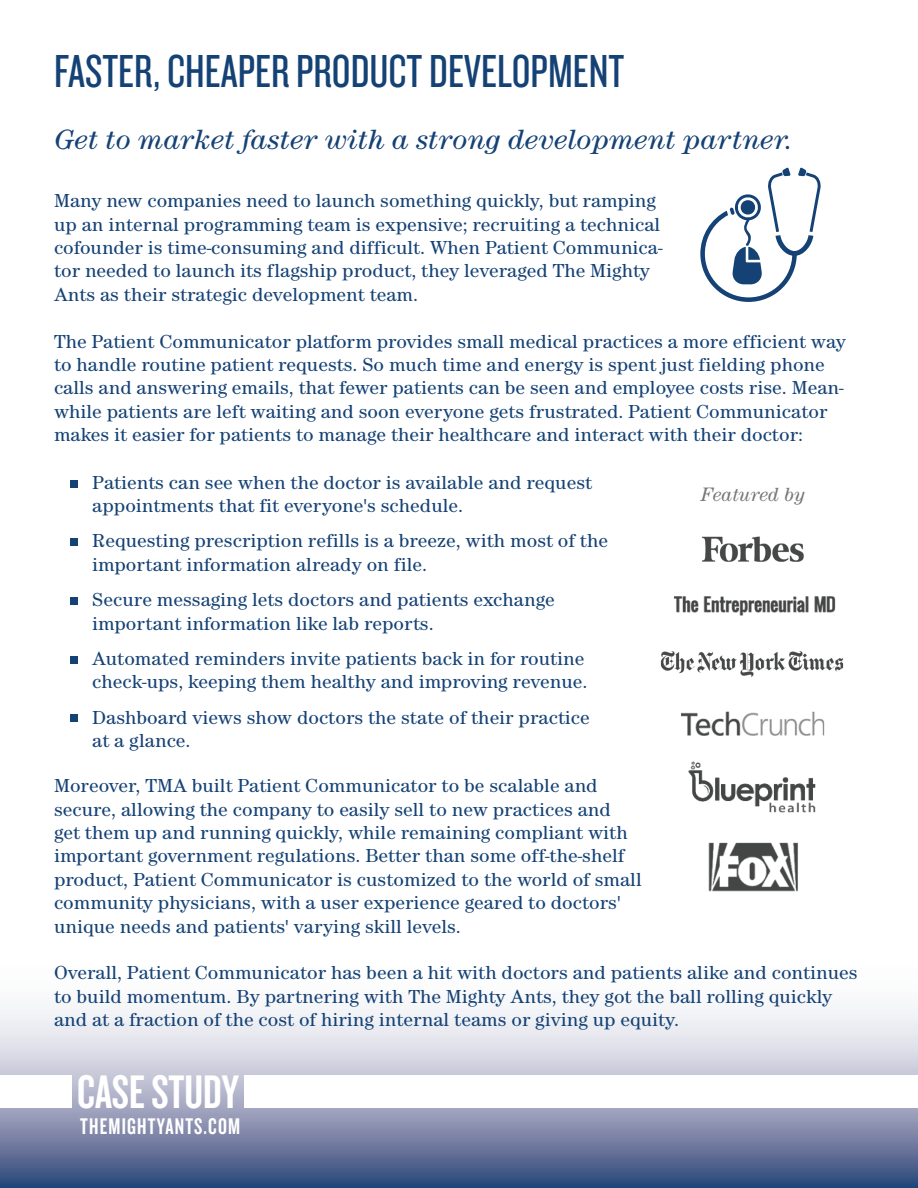
<style>
.page{position:relative;width:918px;height:1188px;background:#fff}
.page>*{position:absolute;margin:0;border:0;box-sizing:border-box;transform-origin:0 0}
.t1{font:48.9px "Knockout HTF48 Featherweight";color:#fff}
.t2{font:48px "Knockout HTF28 Junior Featherwt";color:#154275}
.t3{font:italic 28.65px "Century Book ITC";color:#154275}
.t4{font:23.55px "Knockout HTF48 Featherweight";letter-spacing:.05em;color:#fff}
.t5{font:19.5px/23.4px "Century Book ITC";color:#154275}
.t6{font:italic 19.5px "Century Std";color:#76787b}
</style>
<div class="page">
<svg style="left:0;top:1009px;width:918px;height:179px;background:#a0a7c0"></svg>
<div style="left:0;top:1076px;width:72px;height:32px;background:#fff"></div>
<div style="left:244px;top:1076px;width:674px;height:32px;background:#fff"></div>
<img style="left:688px;top:761px;width:128px;height:52px">
<img style="left:708px;top:842px;width:90px;height:50px">
<img style="left:681px;top:713px;width:144px;height:23px">
<img style="left:674px;top:596px;width:162px;height:20px">
<img style="left:702px;top:536px;width:102px;height:26px">
<img style="left:660px;top:651px;width:184px;height:62px">
<svg style="left:700px;top:167px;width:121px;height:135px"></svg>
<div style="left:70px;top:480px;width:8px;height:8px;background:#154275"></div>
<div style="left:70px;top:538px;width:8px;height:8px;background:#154275"></div>
<div style="left:70px;top:597px;width:8px;height:8px;background:#154275"></div>
<div style="left:70px;top:656px;width:8px;height:8px;background:#154275"></div>
<div style="left:70px;top:714px;width:8px;height:8px;background:#154275"></div>
<h2 class="t2" style="left:54px;top:47px;width:572px">FASTER, CHEAPER PRODUCT DEVELOPMENT</h2>
<h3 class="t3" style="left:54px;top:123px;width:740px">Get to market faster with a strong development partner.</h3>
<p class="t5" style="left:54px;top:190px;width:610px">Many new companies need to launch something quickly, but ramping up an internal programming team is expensive; recruiting a technical cofounder is time-consuming and difficult. When Patient Communica&shy;tor needed to launch its flagship product, they leveraged The Mighty Ants as their strategic development team.</p>
<p class="t5" style="left:54px;top:330px;width:793px">The Patient Communicator platform provides small medical practices a more efficient way to handle routine patient requests. So much time and energy is spent just fielding phone calls and answering emails, that fewer patients can be seen and employee costs rise. Mean&shy;while patients are left waiting and soon everyone gets frustrated. Patient Communicator makes it easier for patients to manage their healthcare and interact with their doctor:</p>
<p class="t5" style="left:92px;top:471px;width:501px">Patients can see when the doctor is available and request appointments that fit everyone's schedule.</p>
<p class="t5" style="left:92px;top:530px;width:517px">Requesting prescription refills is a breeze, with most of the important information already on file.</p>
<p class="t5" style="left:92px;top:589px;width:464px">Secure messaging lets doctors and patients exchange important information like lab reports.</p>
<p class="t5" style="left:92px;top:647px;width:497px">Automated reminders invite patients back in for routine check-ups, keeping them healthy and improving revenue.</p>
<p class="t5" style="left:92px;top:706px;width:499px">Dashboard views show doctors the state of their practice at a glance.</p>
<p class="t6" style="left:701px;top:483px;width:105px">Featured by</p>
<p class="t5" style="left:54px;top:775px;width:589px">Moreover, TMA built Patient Communicator to be scalable and secure, allowing the company to easily sell to new practices and<br>get them up and running quickly, while remaining compliant with important government regulations. Better than some off-the-shelf product, Patient Communicator is customized to the world of small community physicians, with a user experience geared to doctors' unique needs and patients' varying skill levels.</p>
<p class="t5" style="left:54px;top:962px;width:805px">Overall, Patient Communicator has been a hit with doctors and patients alike and continues to build momentum. By partnering with The Mighty Ants, they got the ball rolling quickly and at a fraction of the cost of hiring internal teams or giving up equity.</p>
<h1 class="t1" style="left:77px;top:1067px;width:163px">CASE STUDY</h1>
<p class="t4" style="left:80px;top:1115px;width:161px">THEMIGHTYANTS.COM</p>
</div>
